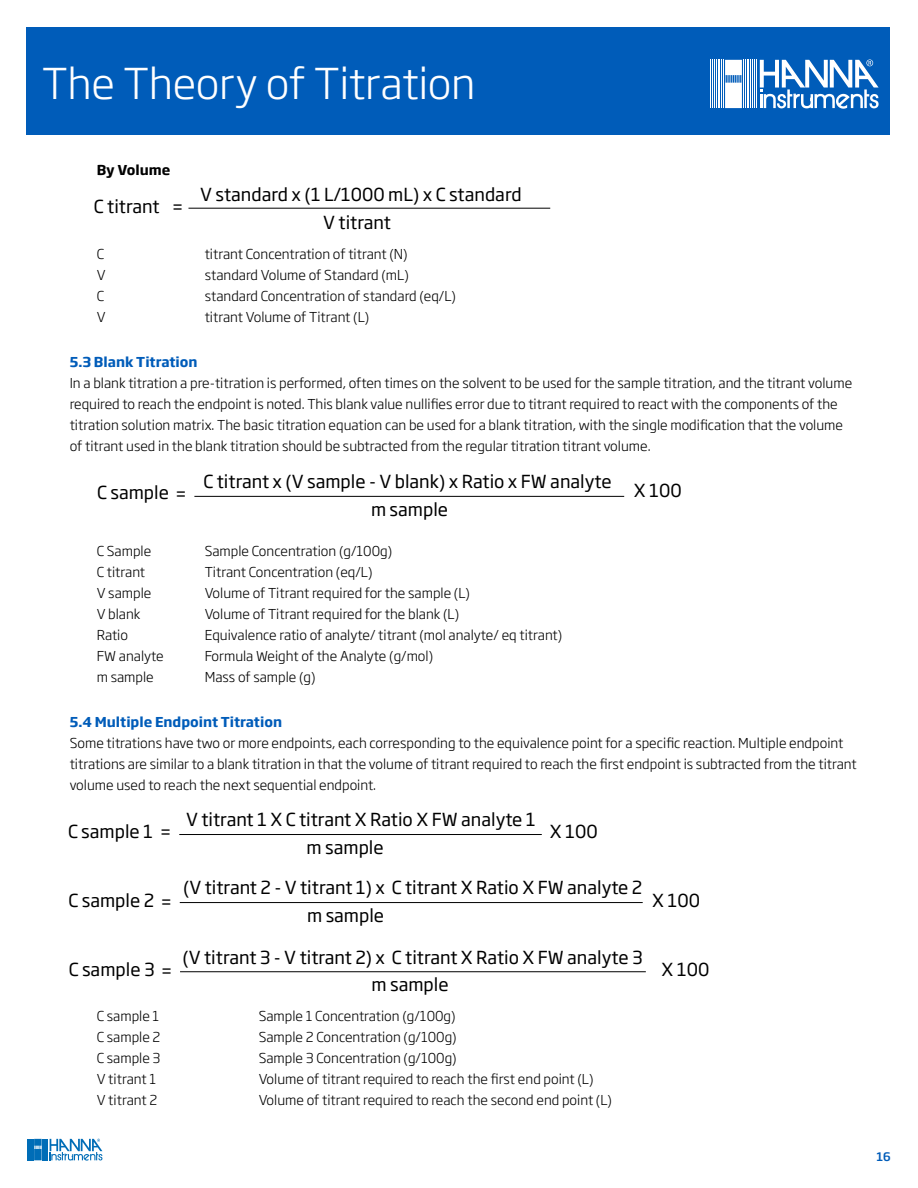
<style>
.page{position:relative;width:918px;height:1188px;background:#fff}
.page>*{position:absolute;margin:0;border:0;box-sizing:border-box;transform-origin:0 0}
.t1{font:300 42px "Soho Gothic Pro";letter-spacing:-.005em;color:#fff}
.t2{font:17.7px/27.5px "Soho Gothic Pro";color:#000;text-align:center}
.t3{font:300 13.5px/21px "Soho Gothic Pro";color:#000}
.t4{font:700 13.5px "Soho Gothic Pro";color:#005cb9}
.t5{font:700 13.5px "Soho Gothic Pro";color:#000}
.t6{font:500 11.7px "Soho Gothic Pro";color:#005cb9}
</style>
<div class="page">
<svg style="left:28px;top:1139px;width:74px;height:22px"></svg>
<div style="left:26px;top:27px;width:864px;height:108px;background:#005cb9"></div>
<hr style="left:756px;top:60px;width:1px;height:48px;background:#fff">
<hr style="left:754px;top:60px;width:1px;height:48px;background:#fff">
<hr style="left:752px;top:60px;width:1px;height:48px;background:#fff">
<hr style="left:750px;top:60px;width:1px;height:48px;background:#fff">
<hr style="left:749px;top:60px;width:1px;height:48px;background:#fff">
<hr style="left:747px;top:60px;width:1px;height:48px;background:#fff">
<hr style="left:745px;top:60px;width:1px;height:48px;background:#fff">
<hr style="left:743px;top:60px;width:1px;height:48px;background:#fff">
<hr style="left:723px;top:60px;width:1px;height:48px;background:#fff">
<hr style="left:721px;top:60px;width:1px;height:48px;background:#fff">
<hr style="left:720px;top:60px;width:1px;height:48px;background:#fff">
<hr style="left:718px;top:60px;width:1px;height:48px;background:#fff">
<hr style="left:716px;top:60px;width:1px;height:48px;background:#fff">
<hr style="left:714px;top:60px;width:1px;height:48px;background:#fff">
<hr style="left:712px;top:60px;width:1px;height:48px;background:#fff">
<hr style="left:711px;top:60px;width:1px;height:48px;background:#fff">
<svg style="left:725px;top:60px;width:17px;height:48px"></svg>
<svg style="left:760px;top:59px;width:119px;height:50px"></svg>
<hr style="left:194px;top:496px;width:430px;height:1px;background:#000">
<hr style="left:179px;top:834px;width:363px;height:1px;background:#000">
<hr style="left:180px;top:902px;width:463px;height:1px;background:#000">
<hr style="left:180px;top:971px;width:466px;height:1px;background:#000">
<hr style="left:188px;top:208px;width:362px;height:1px;background:#000">
<h1 class="t1" style="left:42px;top:51px;width:435px">The Theory of Titration</h1>
<p class="t5" style="left:97px;top:159px;width:75px">By Volume</p>
<h2 class="t2" style="left:94px;top:191px;width:67px">C titrant</h2>
<h2 class="t2" style="left:171px;top:193px;width:14px">=</h2>
<h2 class="t2" style="left:200px;top:180px;width:323px">V standard x (1 L/1000 mL) x C standard</h2>
<h2 class="t2" style="left:323px;top:208px;width:69px">V titrant</h2>
<p class="t3" style="left:97px;top:242px;width:9px">C</p>
<p class="t3" style="left:205px;top:242px;width:204px">titrant Concentration of titrant (N)</p>
<p class="t3" style="left:97px;top:263px;width:10px">V</p>
<p class="t3" style="left:205px;top:263px;width:206px">standard Volume of Standard (mL)</p>
<p class="t3" style="left:97px;top:284px;width:9px">C</p>
<p class="t3" style="left:205px;top:284px;width:253px">standard Concentration of standard (eq/L)</p>
<p class="t3" style="left:97px;top:305px;width:10px">V</p>
<p class="t3" style="left:205px;top:305px;width:166px">titrant Volume of Titrant (L)</p>
<p class="t4" style="left:70px;top:351px;width:129px">5.3 Blank Titration</p>
<p class="t3" style="left:70px;top:371px;width:784px">In a blank titration a pre-titration is performed, often times on the solvent to be used for the sample titration, and the titrant volume required to reach the endpoint is noted. This blank value nullifies error due to titrant required to react with the components of the titration solution matrix. The basic titration equation can be used for a blank titration, with the single modification that the volume of titrant used in the blank titration should be subtracted from the regular titration titrant volume.</p>
<h2 class="t2" style="left:97px;top:478px;width:91px">C sample =</h2>
<h2 class="t2" style="left:204px;top:467px;width:410px">C titrant x (V sample - V blank) x Ratio x FW analyte m sample</h2>
<h2 class="t2" style="left:634px;top:476px;width:49px">X 100</h2>
<p class="t3" style="left:97px;top:539px;width:56px">C Sample</p>
<p class="t3" style="left:205px;top:539px;width:189px">Sample Concentration (g/100g)</p>
<p class="t3" style="left:97px;top:560px;width:50px">C titrant</p>
<p class="t3" style="left:205px;top:560px;width:169px">Titrant Concentration (eq/L)</p>
<p class="t3" style="left:97px;top:581px;width:56px">V sample</p>
<p class="t3" style="left:205px;top:581px;width:267px">Volume of Titrant required for the sample (L)</p>
<p class="t3" style="left:97px;top:603px;width:45px">V blank</p>
<p class="t3" style="left:205px;top:603px;width:256px">Volume of Titrant required for the blank (L)</p>
<p class="t3" style="left:97px;top:624px;width:33px">Ratio</p>
<p class="t3" style="left:205px;top:624px;width:359px">Equivalence ratio of analyte/ titrant (mol analyte/ eq titrant)</p>
<p class="t3" style="left:97px;top:645px;width:69px">FW analyte</p>
<p class="t3" style="left:205px;top:645px;width:230px">Formula Weight of the Analyte (g/mol)</p>
<p class="t3" style="left:97px;top:666px;width:59px">m sample</p>
<p class="t3" style="left:205px;top:666px;width:112px">Mass of sample (g)</p>
<p class="t4" style="left:70px;top:711px;width:214px">5.4 Multiple Endpoint Titration</p>
<p class="t3" style="left:70px;top:732px;width:789px">Some titrations have two or more endpoints, each corresponding to the equivalence point for a specific reaction. Multiple endpoint titrations are similar to a blank titration in that the volume of titrant required to reach the first endpoint is subtracted from the titrant volume used to reach the next sequential endpoint.</p>
<h2 class="t2" style="left:68px;top:816px;width:106px">C sample 1 =</h2>
<h2 class="t2" style="left:307px;top:805px;width:231px;text-align:left;text-indent:-121px">V titrant 1 X C titrant X Ratio X FW analyte 1 m sample</h2>
<h2 class="t2" style="left:550px;top:817px;width:49px">X 100</h2>
<h2 class="t2" style="left:69px;top:886px;width:106px">C sample 2 =</h2>
<h2 class="t2" style="left:69px;top:955px;width:106px">C sample 3 =</h2>
<h2 class="t2" style="left:307px;top:873px;width:337px;text-align:left;text-indent:-124px">(V titrant 2 - V titrant 1) x C titrant X Ratio X FW analyte 2 m sample</h2>
<h2 class="t2" style="left:182px;top:942px;width:462px">(V titrant 3 - V titrant 2) x C titrant X Ratio X FW analyte 3 m sample</h2>
<p class="t3" style="left:97px;top:1005px;width:64px">C sample 1</p>
<p class="t3" style="left:259px;top:1005px;width:198px">Sample 1 Concentration (g/100g)</p>
<p class="t3" style="left:97px;top:1026px;width:65px">C sample 2</p>
<p class="t3" style="left:259px;top:1026px;width:200px">Sample 2 Concentration (g/100g)</p>
<p class="t3" style="left:97px;top:1047px;width:65px">C sample 3</p>
<p class="t3" style="left:259px;top:1047px;width:200px">Sample 3 Concentration (g/100g)</p>
<p class="t3" style="left:97px;top:1068px;width:61px">V titrant 1</p>
<p class="t3" style="left:259px;top:1068px;width:336px">Volume of titrant required to reach the first end point (L)</p>
<p class="t3" style="left:97px;top:1089px;width:62px">V titrant 2</p>
<p class="t3" style="left:259px;top:1089px;width:355px">Volume of titrant required to reach the second end point (L)</p>
<h2 class="t2" style="left:652px;top:885px;width:49px">X 100</h2>
<h2 class="t2" style="left:662px;top:955px;width:49px">X 100</h2>
<p class="t6" style="left:877px;top:1147px;width:16px">16</p>
</div>
